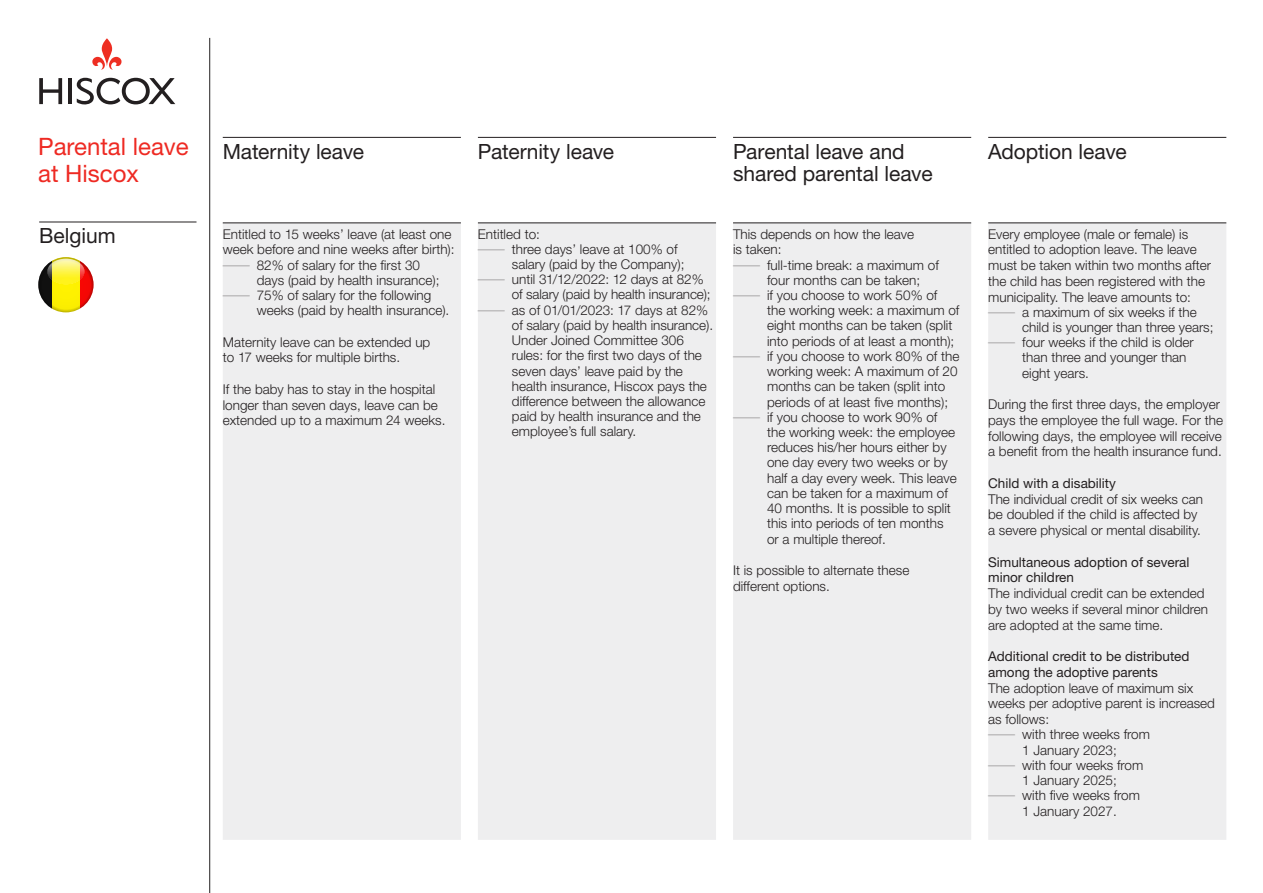
<style>
.page{position:relative;width:1263px;height:893px;background:#fff}
.page>*{position:absolute;margin:0;border:0;box-sizing:border-box;transform-origin:0 0}
.title_-_16_18pt{font:24px/27px "Helvetica Neue LT Std";color:#ee2a23}
.table_header_-_14_15{font:21px/22.5px "Helvetica Neue LT Std";letter-spacing:-.005em;color:#231f20}
.body_copy_-_9_10_5pt{font:21px "Helvetica Neue LT Std";color:#231f20}
.body_copy_-_9_10_5pt-2{font:300 13.5px/15.8px "Helvetica Neue LT Std";color:#231f20}
.body_copy_-_9_10_5pt-3{font:13.5px/15.8px "Helvetica Neue LT Std";color:#231f20}
</style>
<div class="page">
<hr style="left:209px;top:38px;width:1px;height:855px;background:#231f20">
<div style="left:223px;top:223px;width:1003px;height:617px;background:#eeeeef"></div>
<hr style="left:223px;top:223px;width:238px;height:1px;background:#231f20">
<hr style="left:478px;top:223px;width:238px;height:1px;background:#231f20">
<hr style="left:733px;top:223px;width:238px;height:1px;background:#231f20">
<hr style="left:988px;top:223px;width:238px;height:1px;background:#231f20">
<hr style="left:223px;top:137px;width:238px;height:1px;background:#231f20">
<hr style="left:478px;top:137px;width:238px;height:1px;background:#231f20">
<hr style="left:733px;top:137px;width:238px;height:1px;background:#231f20">
<hr style="left:988px;top:137px;width:238px;height:1px;background:#231f20">
<svg style="left:38px;top:263px;width:14px;height:46px"></svg>
<svg style="left:52px;top:257px;width:27px;height:55px"></svg>
<svg style="left:38px;top:257px;width:56px;height:55px;background:#bb7f0c"></svg>
<svg style="left:47px;top:259px;width:37px;height:25px"></svg>
<hr style="left:39px;top:222px;width:157px;height:1px;background:#231f20">
<svg style="left:92px;top:38px;width:30px;height:32px"></svg>
<hr style="left:68px;top:78px;width:4px;height:26px;background:#231f20">
<svg style="left:39px;top:78px;width:23px;height:26px"></svg>
<svg style="left:77px;top:78px;width:98px;height:27px"></svg>
<svg style="left:223px;top:265px;width:27px;height:1px"></svg>
<svg style="left:223px;top:296px;width:27px;height:1px"></svg>
<svg style="left:478px;top:250px;width:27px;height:1px"></svg>
<svg style="left:478px;top:280px;width:27px;height:1px"></svg>
<svg style="left:478px;top:310px;width:27px;height:1px"></svg>
<svg style="left:733px;top:265px;width:27px;height:1px"></svg>
<svg style="left:733px;top:296px;width:27px;height:1px"></svg>
<svg style="left:733px;top:357px;width:27px;height:1px"></svg>
<svg style="left:733px;top:418px;width:27px;height:1px"></svg>
<svg style="left:988px;top:313px;width:27px;height:1px"></svg>
<svg style="left:988px;top:343px;width:27px;height:1px"></svg>
<svg style="left:988px;top:735px;width:27px;height:1px"></svg>
<svg style="left:988px;top:766px;width:27px;height:1px"></svg>
<svg style="left:988px;top:796px;width:27px;height:1px"></svg>
<p class="title_-_16_18pt" style="left:38px;top:133px;width:152px">Parental leave at Hiscox</p>
<p class="body_copy_-_9_10_5pt" style="left:39px;top:223px;width:78px">Belgium</p>
<p class="table_header_-_14_15" style="left:223px;top:140px;width:143px">Maternity leave</p>
<p class="table_header_-_14_15" style="left:478px;top:140px;width:138px">Paternity leave</p>
<p class="table_header_-_14_15" style="left:733px;top:140px;width:201px">Parental leave and shared parental leave</p>
<p class="table_header_-_14_15" style="left:988px;top:140px;width:140px">Adoption leave</p>
<p class="body_copy_-_9_10_5pt-2" style="left:223px;top:226px;width:233px">Entitled to 15 weeks’ leave (at least one week before and nine weeks after birth):</p>
<p class="body_copy_-_9_10_5pt-2" style="left:257px;top:257px;width:184px;line-height:15.1px">82% of salary for the first 30 days (paid by health insurance);</p>
<p class="body_copy_-_9_10_5pt-2" style="left:257px;top:287px;width:194px;line-height:15.1px">75% of salary for the following weeks (paid by health insurance).</p>
<p class="body_copy_-_9_10_5pt-2" style="left:223px;top:334px;width:209px">Maternity leave can be extended up to 17 weeks for multiple births.</p>
<p class="body_copy_-_9_10_5pt-2" style="left:223px;top:381px;width:224px">If the baby has to stay in the hospital longer than seven days, leave can be extended up to a maximum 24 weeks.</p>
<p class="body_copy_-_9_10_5pt-2" style="left:478px;top:226px;width:64px">Entitled to:</p>
<p class="body_copy_-_9_10_5pt-2" style="left:512px;top:241px;width:174px;line-height:15.1px">three days’ leave at 100% of salary (paid by the Company);</p>
<p class="body_copy_-_9_10_5pt-2" style="left:512px;top:272px;width:200px;line-height:15.1px">until 31/12/2022: 12 days at 82% of salary (paid by health insurance);</p>
<p class="body_copy_-_9_10_5pt-2" style="left:512px;top:302px;width:203px;line-height:15.3px">as of 01/01/2023: 17 days at 82% of salary (paid by health insurance).<br>Under Joined Committee 306 rules: for the first two days of the seven days’ leave paid by the health insurance, Hiscox pays the difference between the allowance paid by health insurance and the employee’s full salary.</p>
<p class="body_copy_-_9_10_5pt-2" style="left:733px;top:226px;width:183px">This depends on how the leave is taken:</p>
<p class="body_copy_-_9_10_5pt-2" style="left:767px;top:257px;width:173px;line-height:15.1px">full-time break: a maximum of four months can be taken;</p>
<p class="body_copy_-_9_10_5pt-2" style="left:767px;top:287px;width:194px;line-height:15.1px">if you choose to work 50% of<br>the working week: a maximum of eight months can be taken (split into periods of at least a month);</p>
<p class="body_copy_-_9_10_5pt-2" style="left:767px;top:348px;width:194px;line-height:15.3px">if you choose to work 80% of the working week: A maximum of 20 months can be taken (split into periods of at least five months);</p>
<p class="body_copy_-_9_10_5pt-2" style="left:767px;top:409px;width:191px;line-height:15.1px">if you choose to work 90% of the working week: the employee reduces his/her hours either by one day every two weeks or by half a day every week. This leave can be taken for a maximum of<br>40 months. It is possible to split this into periods of ten months or a multiple thereof.</p>
<p class="body_copy_-_9_10_5pt-2" style="left:733px;top:562px;width:178px">It is possible to alternate these different options.</p>
<p class="body_copy_-_9_10_5pt-2" style="left:988px;top:226px;width:224px">Every employee (male or female) is entitled to adoption leave. The leave must be taken within two months after the child has been registered with the municipality. The leave amounts to:</p>
<p class="body_copy_-_9_10_5pt-2" style="left:1022px;top:304px;width:193px;line-height:15.1px">a maximum of six weeks if the child is younger than three years;</p>
<p class="body_copy_-_9_10_5pt-2" style="left:1022px;top:335px;width:173px;line-height:15.1px">four weeks if the child is older than three and younger than eight years.</p>
<p class="body_copy_-_9_10_5pt-2" style="left:988px;top:396px;width:236px">During the first three days, the employer pays the employee the full wage. For the following days, the employee will receive a benefit from the health insurance fund.</p>
<p class="body_copy_-_9_10_5pt-3" style="left:988px;top:475px;width:129px">Child with a disability</p>
<p class="body_copy_-_9_10_5pt-2" style="left:988px;top:491px;width:216px">The individual credit of six weeks can be doubled if the child is affected by a severe physical or mental disability.</p>
<p class="body_copy_-_9_10_5pt-3" style="left:988px;top:554px;width:203px">Simultaneous adoption of several minor children</p>
<p class="body_copy_-_9_10_5pt-2" style="left:988px;top:585px;width:221px">The individual credit can be extended by two weeks if several minor children are adopted at the same time.</p>
<p class="body_copy_-_9_10_5pt-3" style="left:988px;top:648px;width:203px">Additional credit to be distributed among the adoptive parents</p>
<p class="body_copy_-_9_10_5pt-2" style="left:988px;top:680px;width:228px">The adoption leave of maximum six weeks per adoptive parent is increased as follows:</p>
<p class="body_copy_-_9_10_5pt-2" style="left:1022px;top:727px;width:129px;line-height:15.3px">with three weeks from<br>1 January 2023;</p>
<p class="body_copy_-_9_10_5pt-2" style="left:1022px;top:757px;width:123px;line-height:15.3px">with four weeks from<br>1 January 2025;</p>
<p class="body_copy_-_9_10_5pt-2" style="left:1022px;top:788px;width:119px;line-height:15.3px">with five weeks from<br>1 January 2027.</p>
</div>
